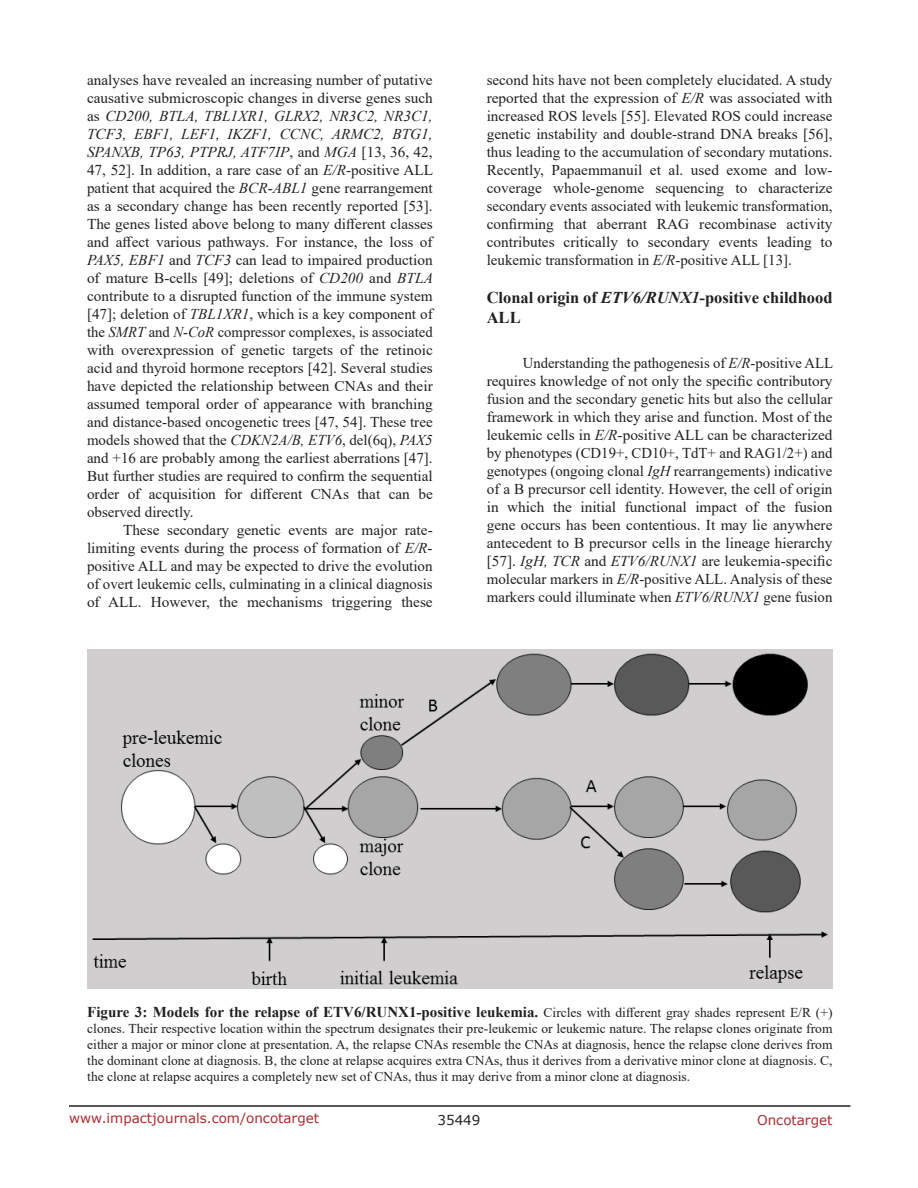
<style>
.page{position:relative;width:918px;height:1188px;background:#fff}
.page>*{position:absolute;margin:0;border:0;box-sizing:border-box;transform-origin:0 0}
.SubHeading{font:700 16.5px/19.8px "Times New Roman";color:#221f22}
.BodyText{font:15px/18px "Times New Roman";color:#221f22;text-align:justify}
.FigureText{font:700 15px "Times New Roman";color:#221f22}
.FigureText-2{font:13.5px/16.2px "Times New Roman";color:#221f22;text-align:justify}
.t1{font:13.5px "Verdana";color:#ac2b31}
.t2{font:13.5px "Verdana";color:#221f22}
.s1{font-style:italic}
.s2{font-weight:400;font-size:13.5px}
</style>
<div class="page">
<hr style="left:69px;top:1105px;width:781px;height:2px;background:#231f20">
<img style="left:87px;top:649px;width:745px;height:339px">
<p class="BodyText" style="left:87px;top:71px;width:348px">analyses have revealed an increasing number of putative causative submicroscopic changes in diverse genes such as <span class="s1">CD200, BTLA, TBL1XR1, GLRX2, NR3C2, NR3C1, TCF3, EBF1, LEF1, IKZF1, CCNC, ARMC2, BTG1, SPANXB, TP63, PTPRJ, ATF7IP</span>, and <span class="s1">MGA</span> [13, 36, 42, 47, 52]. In addition, a rare case of an <span class="s1">E/R</span>-positive ALL patient that acquired the <span class="s1">BCR-ABL1</span> gene rearrangement as a secondary change has been recently reported [53].<br>The genes listed above belong to many different classes and affect various pathways. For instance, the loss of <span class="s1">PAX5, EBF1</span> and <span class="s1">TCF3</span> can lead to impaired production of mature B-cells [49]; deletions of <span class="s1">CD200</span> and <span class="s1">BTLA </span>contribute to a disrupted function of the immune system [47]; deletion of <span class="s1">TBL1XR1</span>, which is a key component of the <span class="s1">SMRT</span> and <span class="s1">N-CoR</span> compressor complexes, is associated with overexpression of genetic targets of the retinoic acid and thyroid hormone receptors [42]. Several studies have depicted the relationship between CNAs and their assumed temporal order of appearance with branching and distance-based oncogenetic trees [47, 54]. These tree models showed that the <span class="s1">CDKN2A/B, ETV6</span>, del(6q), <span class="s1">PAX5 </span>and +16 are probably among the earliest aberrations [47].<br>But further studies are required to confirm the sequential order of acquisition for different CNAs that can be observed directly.</p>
<p class="BodyText" style="left:87px;top:521px;width:347px;text-indent:36px">These secondary genetic events are major rate&shy;limiting events during the process of formation of <span class="s1">E/R&shy;</span>positive ALL and may be expected to drive the evolution of overt leukemic cells, culminating in a clinical diagnosis of ALL. However, the mechanisms triggering these</p>
<p class="BodyText" style="left:487px;top:71px;width:347px">second hits have not been completely elucidated. A study reported that the expression of <span class="s1">E/R</span> was associated with increased ROS levels [55]. Elevated ROS could increase genetic instability and double-strand DNA breaks [56], thus leading to the accumulation of secondary mutations.<br>Recently, Papaemmanuil et al. used exome and low&shy;coverage whole-genome sequencing to characterize secondary events associated with leukemic transformation, confirming that aberrant RAG recombinase activity contributes critically to secondary events leading to leukemic transformation in <span class="s1">E/R</span>-positive ALL [13].</p>
<p class="SubHeading" style="left:487px;top:287px;width:347px">Clonal origin of <span class="s1">ETV6/RUNX1</span>-positive childhood<br>ALL</p>
<p class="BodyText" style="left:487px;top:354px;width:348px;text-indent:36px">Understanding the pathogenesis of <span class="s1">E/R</span>-positive ALL requires knowledge of not only the specific contributory fusion and the secondary genetic hits but also the cellular framework in which they arise and function. Most of the leukemic cells in <span class="s1">E/R</span>-positive ALL can be characterized by phenotypes (CD19+, CD10+, TdT+ and RAG1/2+) and genotypes (ongoing clonal <span class="s1">IgH</span> rearrangements) indicative of a B precursor cell identity. However, the cell of origin in which the initial functional impact of the fusion gene occurs has been contentious. It may lie anywhere antecedent to B precursor cells in the lineage hierarchy [57]. <span class="s1">IgH, TCR</span> and <span class="s1">ETV6/RUNX1</span> are leukemia-specific molecular markers in <span class="s1">E/R</span>-positive ALL. Analysis of these markers could illuminate when <span class="s1">ETV6/RUNX1</span> gene fusion</p>
<p class="FigureText" style="left:87px;top:1001px;width:747px">Figure 3: Models for the relapse of ETV6/RUNX1-positive leukemia. <span class="s2">Circles with different gray shades represent E/R (+)</span></p>
<p class="FigureText-2" style="left:87px;top:1020px;width:747px">clones. Their respective location within the spectrum designates their pre-leukemic or leukemic nature. The relapse clones originate from either a major or minor clone at presentation. A, the relapse CNAs resemble the CNAs at diagnosis, hence the relapse clone derives from the dominant clone at diagnosis. B, the clone at relapse acquires extra CNAs, thus it derives from a derivative minor clone at diagnosis. C, the clone at relapse acquires a completely new set of CNAs, thus it may derive from a minor clone at diagnosis.</p>
<p class="t1" style="left:69px;top:1109px;width:252px">www.impactjournals.com/oncotarget</p>
<p class="t2" style="left:438px;top:1111px;width:44px">35449</p>
<p class="t1" style="left:757px;top:1111px;width:77px">Oncotarget</p>
</div>
